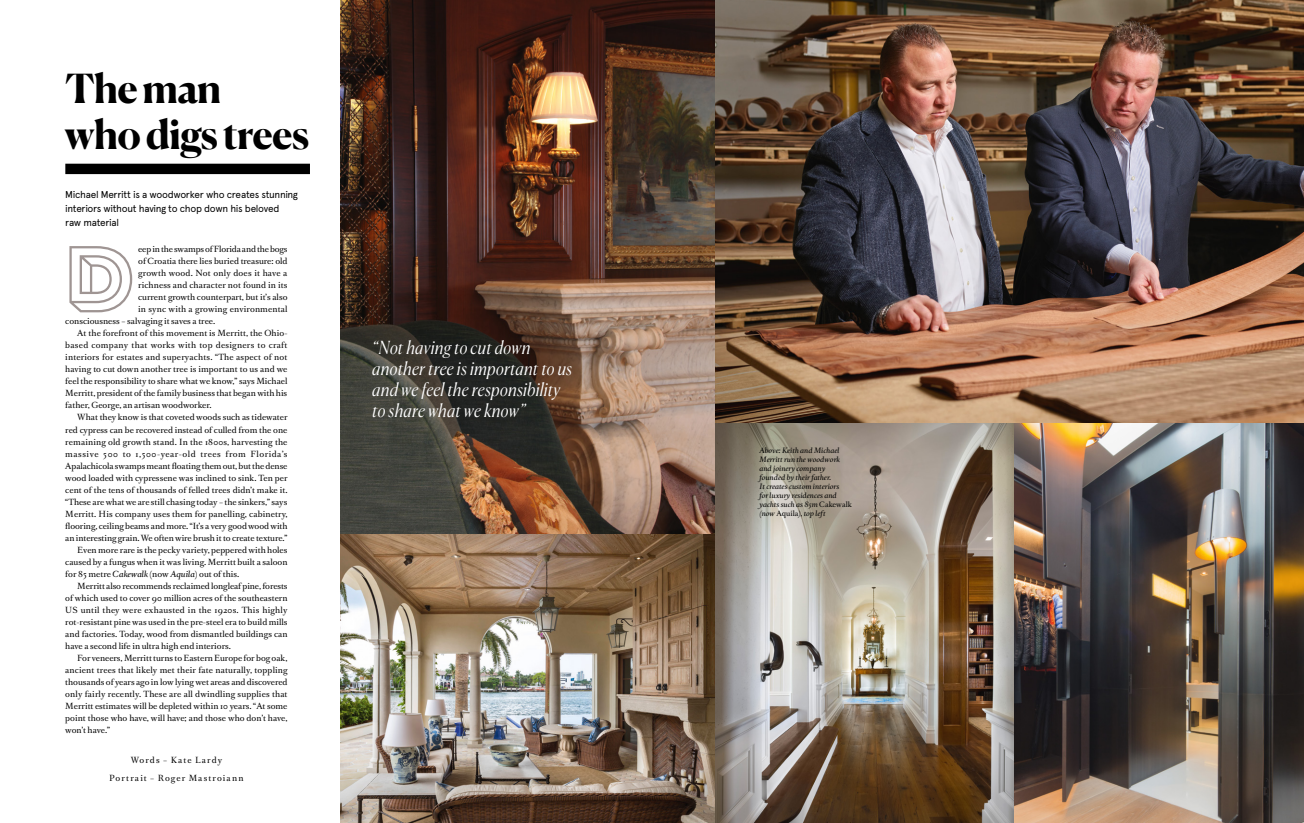
<style>
.page{position:relative;width:1304px;height:823px;background:#fff}
.page>*{position:absolute;margin:0;border:0;box-sizing:border-box;transform-origin:0 0}
.t1{font:85.4px "Macula Line";color:#9f9593}
.t2{font:700 40px/46px "Canela";letter-spacing:-.02em;color:#000}
.t3{font:italic 300 18px/21px "Canela";letter-spacing:.02em;color:#fff}
.t4{font:10px/14px "Apercu";letter-spacing:-.035em;color:#000}
.t5{font:8px "Romain BP Text";color:#000}
.t6{font:8px "Romain BP Text";letter-spacing:.02em;color:#000}
.t7{font:8px "Romain BP Text";letter-spacing:.03em;color:#000}
.t8{font:8px "Romain BP Text";letter-spacing:.035em;color:#000}
.t9{font:8px "Romain BP Text";letter-spacing:.065em;color:#000}
.t10{font:8px "Romain BP Text";letter-spacing:.135em;color:#000}
.t11{font:8px "Romain BP Text";letter-spacing:.13em;color:#000}
.t12{font:italic 7px/9px "Romain BP Text";color:#000}
.s1{font-style:italic}
.s2{font-style:normal}
</style>
<div class="page">
<img style="left:340px;top:0;width:964px;height:822px">
<div style="left:65px;top:164px;width:245px;height:10px;background:#000"></div>
<h2 class="t2" style="left:65px;top:62px;width:245px">The man<br>who digs trees</h2>
<p class="t4" style="left:65px;top:187px;width:234px">Michael Merritt is a woodworker who creates stunning interiors without having to chop down his beloved raw material</p>
<h1 class="t1" style="left:65px;top:221px;width:70px">D</h1>
<p class="t5" style="left:138px;top:242px;width:151px">eep in the swamps of Florida and the bogs</p>
<p class="t5" style="left:138px;top:254px;width:151px">of Croatia there lies buried treasure: old</p>
<p class="t6" style="left:138px;top:266px;width:151px">growth wood. Not only does it have a</p>
<p class="t5" style="left:138px;top:278px;width:151px">richness and character not found in its</p>
<p class="t5" style="left:138px;top:290px;width:151px">current growth counterpart, but it’s also</p>
<p class="t5" style="left:138px;top:302px;width:151px">in sync with a growing environmental</p>
<p class="t5" style="left:65px;top:314px;width:151px">consciousness – salvaging it saves a tree.</p>
<p class="t5" style="left:77px;top:326px;width:212px">At the forefront of this movement is Merritt, the Ohio-</p>
<p class="t8" style="left:65px;top:338px;width:224px">based company that works with top designers to craft</p>
<p class="t6" style="left:65px;top:350px;width:224px">interiors for estates and superyachts. “The aspect of not</p>
<p class="t5" style="left:65px;top:362px;width:224px">having to cut down another tree is important to us and we</p>
<p class="t5" style="left:65px;top:374px;width:224px">feel the responsibility to share what we know,” says Michael</p>
<p class="t5" style="left:65px;top:386px;width:224px">Merritt, president of the family business that began with his</p>
<p class="t5" style="left:65px;top:398px;width:148px">father, George, an artisan woodworker.</p>
<p class="t5" style="left:77px;top:410px;width:212px">What they know is that coveted woods such as tidewater</p>
<p class="t5" style="left:65px;top:422px;width:224px">red cypress can be recovered instead of culled from the one</p>
<p class="t5" style="left:65px;top:434px;width:224px">remaining old growth stand. In the 1800s, harvesting the</p>
<p class="t9" style="left:65px;top:446px;width:224px">massive 500 to 1,500-year-old trees from Florida’s</p>
<p class="t5" style="left:65px;top:458px;width:224px">Apalachicola swamps meant floating them out, but the dense</p>
<p class="t5" style="left:65px;top:470px;width:224px">wood loaded with cypressene was inclined to sink. Ten per</p>
<p class="t5" style="left:65px;top:482px;width:224px">cent of the tens of thousands of felled trees didn’t make it.</p>
<p class="t5" style="left:65px;top:494px;width:224px">“These are what we are still chasing today – the sinkers,” says</p>
<p class="t5" style="left:65px;top:506px;width:224px">Merritt. His company uses them for panelling, cabinetry,</p>
<p class="t5" style="left:65px;top:518px;width:224px">flooring, ceiling beams and more. “It’s a very good wood with</p>
<p class="t5" style="left:65px;top:530px;width:224px">an interesting grain. We often wire brush it to create texture.”</p>
<p class="t5" style="left:77px;top:542px;width:212px">Even more rare is the pecky variety, peppered with holes</p>
<p class="t5" style="left:65px;top:554px;width:224px">caused by a fungus when it was living. Merritt built a saloon</p>
<p class="t5" style="left:65px;top:566px;width:175px">for 85 metre <span class="s1">Cakewalk</span> (now <span class="s1">Aquila</span>) out of this.</p>
<p class="t5" style="left:77px;top:578px;width:212px">Merritt also recommends reclaimed longleaf pine, forests</p>
<p class="t5" style="left:65px;top:590px;width:224px">of which used to cover 90 million acres of the southeastern</p>
<p class="t7" style="left:65px;top:602px;width:224px">US until they were exhausted in the 1920s. This highly</p>
<p class="t5" style="left:65px;top:614px;width:224px">rot-resistant pine was used in the pre-steel era to build mills</p>
<p class="t5" style="left:65px;top:626px;width:224px">and factories. Today, wood from dismantled buildings can</p>
<p class="t5" style="left:65px;top:638px;width:167px">have a second life in ultra high end interiors.</p>
<p class="t5" style="left:77px;top:650px;width:212px">For veneers, Merritt turns to Eastern Europe for bog oak,</p>
<p class="t5" style="left:65px;top:662px;width:224px">ancient trees that likely met their fate naturally, toppling</p>
<p class="t5" style="left:65px;top:674px;width:224px">thousands of years ago in low lying wet areas and discovered</p>
<p class="t5" style="left:65px;top:686px;width:224px">only fairly recently. These are all dwindling supplies that</p>
<p class="t5" style="left:65px;top:698px;width:224px">Merritt estimates will be depleted within 10 years. “At some</p>
<p class="t5" style="left:65px;top:710px;width:224px">point those who have, will have; and those who don’t have,</p>
<p class="t5" style="left:65px;top:722px;width:46px">won’t have.”</p>
<p class="t11" style="left:131px;top:752px;width:93px">Words – Kate Lardy</p>
<p class="t10" style="left:109px;top:770px;width:136px">Portrait – Roger Mastroiann</p>
<h3 class="t3" style="left:372px;top:335px;width:201px">“Not having to cut down another tree is important to us and we feel the responsibility to share what we know”</h3>
<p class="t12" style="left:759px;top:445px;width:94px">Above: Keith and Michael<br>Merritt run the woodwork and joinery company founded by their father.<br>It creates custom interiors<br>for luxury residences and yachts such as 85m <span class="s2">Cakewalk </span>(now <span class="s2">Aquila</span>), top left</p>
</div>
